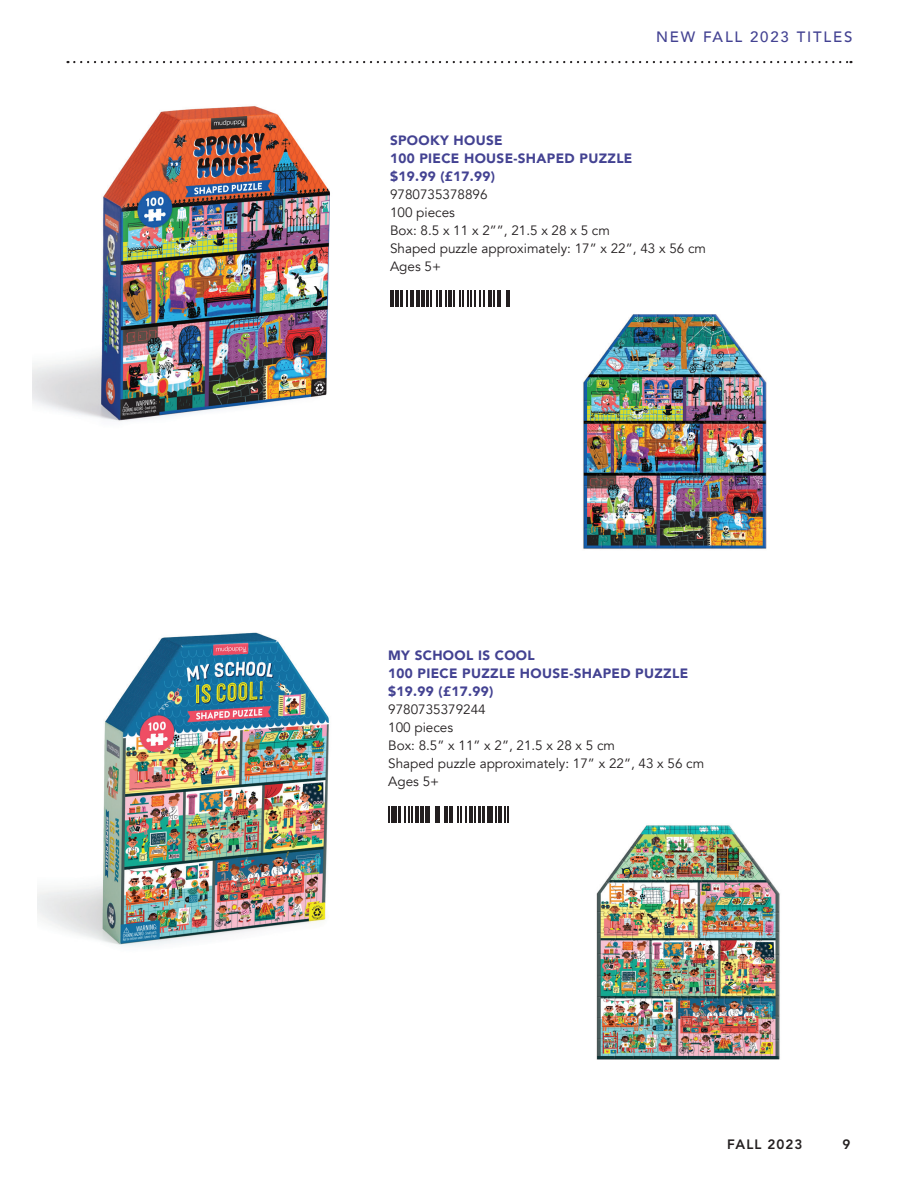
<style>
.page{position:relative;width:918px;height:1188px;background:#fff}
.page>*{position:absolute;margin:0;border:0;box-sizing:border-box;transform-origin:0 0}
.t1{font:500 15px "Avenir";letter-spacing:.12em;color:#434292}
.t2{font:13.5px/18px "Avenir";color:#231f20}
.t3{font:900 13.5px/18px "Avenir";letter-spacing:.025em;color:#434292}
.t4{font:800 13.5px "Avenir LT Std";letter-spacing:.075em;color:#231f20}
</style>
<div class="page">
<svg style="left:68px;top:61px;width:783px;height:2px"></svg>
<img style="left:33px;top:106px;width:297px;height:315px">
<img style="left:583px;top:314px;width:184px;height:235px">
<svg style="left:390px;top:291px;width:4px;height:16px"></svg>
<hr style="left:395px;top:291px;width:4px;height:16px;background:#231f20">
<hr style="left:400px;top:291px;width:3px;height:16px;background:#231f20">
<svg style="left:406px;top:291px;width:8px;height:16px"></svg>
<hr style="left:416px;top:291px;width:4px;height:16px;background:#231f20">
<hr style="left:421px;top:291px;width:4px;height:16px;background:#231f20">
<hr style="left:426px;top:291px;width:3px;height:16px;background:#231f20">
<svg style="left:430px;top:291px;width:8px;height:16px"></svg>
<hr style="left:439px;top:291px;width:3px;height:16px;background:#231f20">
<svg style="left:446px;top:291px;width:39px;height:16px"></svg>
<hr style="left:488px;top:291px;width:4px;height:16px;background:#231f20">
<svg style="left:494px;top:291px;width:16px;height:16px"></svg>
<img style="left:37px;top:632px;width:292px;height:315px">
<img style="left:596px;top:825px;width:184px;height:235px">
<svg style="left:388px;top:806px;width:4px;height:17px"></svg>
<hr style="left:393px;top:806px;width:4px;height:17px;background:#231f20">
<hr style="left:398px;top:806px;width:3px;height:17px;background:#231f20">
<svg style="left:405px;top:806px;width:7px;height:17px"></svg>
<hr style="left:415px;top:806px;width:4px;height:17px;background:#231f20">
<hr style="left:420px;top:806px;width:4px;height:17px;background:#231f20">
<hr style="left:425px;top:806px;width:3px;height:17px;background:#231f20">
<svg style="left:429px;top:806px;width:38px;height:17px"></svg>
<hr style="left:469px;top:806px;width:4px;height:17px;background:#231f20">
<svg style="left:474px;top:806px;width:2px;height:17px"></svg>
<hr style="left:478px;top:806px;width:3px;height:17px;background:#231f20">
<svg style="left:482px;top:806px;width:6px;height:17px"></svg>
<hr style="left:489px;top:806px;width:4px;height:17px;background:#231f20">
<svg style="left:496px;top:806px;width:1px;height:17px"></svg>
<hr style="left:498px;top:806px;width:4px;height:17px;background:#231f20">
<svg style="left:505px;top:806px;width:3px;height:17px"></svg>
<p class="t1" style="left:656px;top:24px;width:198px">NEW FALL 2023 TITLES</p>
<p class="t3" style="left:390px;top:131px;width:244px">SPOOKY HOUSE<br>100 PIECE HOUSE-SHAPED PUZZLE $19.99 (£17.99)</p>
<p class="t2" style="left:390px;top:185px;width:318px">9780735378896<br>100 pieces<br>Box: 8.5 x 11 x 2””, 21.5 x 28 x 5 cm<br>Shaped puzzle approximately: 17” x 22”, 43 x 56 cm<br>Ages 5+</p>
<p class="t3" style="left:388px;top:646px;width:302px">MY SCHOOL IS COOL<br>100 PIECE PUZZLE HOUSE-SHAPED PUZZLE $19.99 (£17.99)</p>
<p class="t2" style="left:388px;top:701px;width:318px">9780735379244<br>100 pieces<br>Box: 8.5” x 11” x 2”, 21.5 x 28 x 5 cm<br>Shaped puzzle approximately: 17” x 22”, 43 x 56 cm<br>Ages 5+</p>
<p class="t4" style="left:727px;top:1136px;width:77px">FALL 2023</p>
<p class="t4" style="left:843px;top:1136px;width:9px">9</p>
</div>
